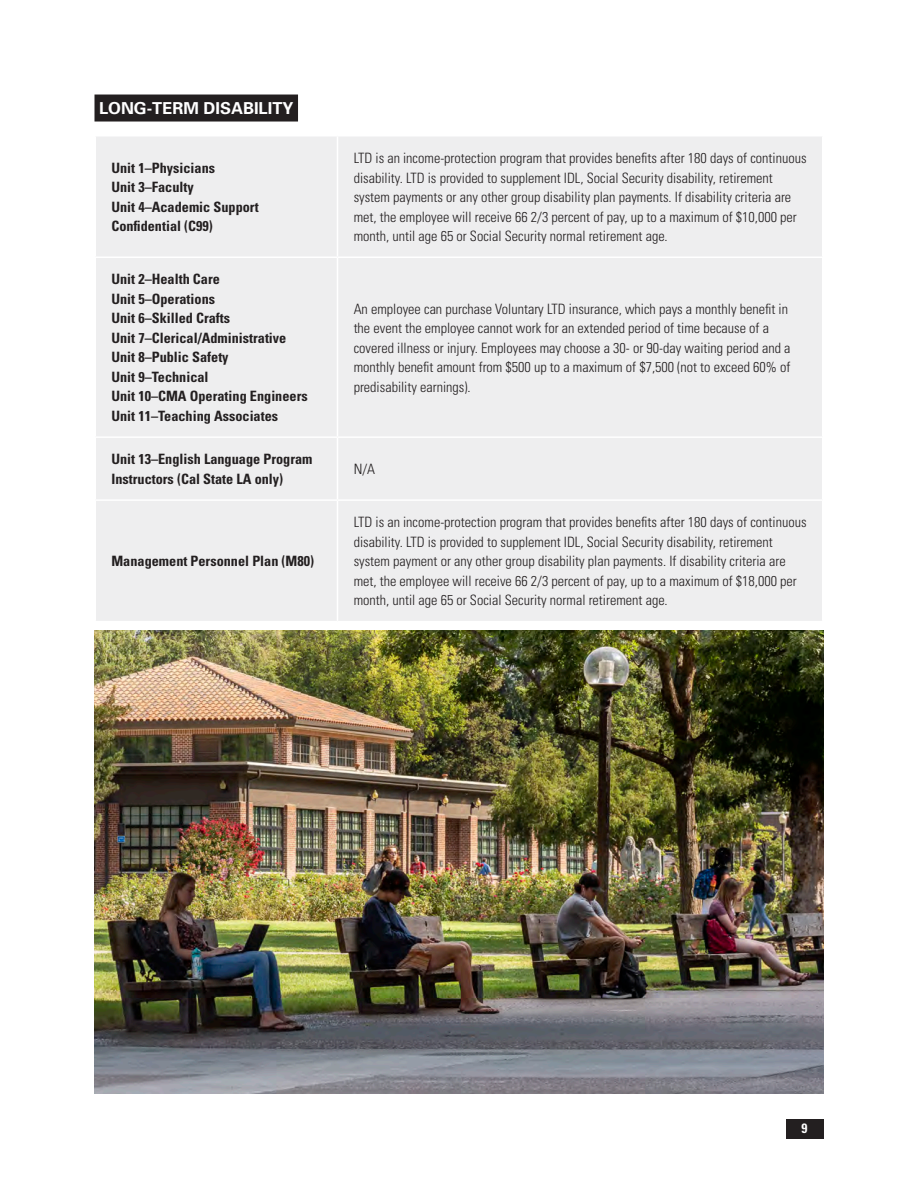
<style>
.page{position:relative;width:918px;height:1188px;background:#fff}
.page>*{position:absolute;margin:0;border:0;box-sizing:border-box;transform-origin:0 0}
.t1{font:700 16.5px "Univers";color:#fff}
.t2{font:300 condensed 14.25px/19.5px "Univers";color:#231f20}
.t3{font:700 condensed 14.25px/19.5px "Univers";color:#231f20}
.t4{font:700 condensed 13.5px "Univers";color:#fff}
</style>
<div class="page">
<div style="left:786px;top:1119px;width:38px;height:20px;background:#231f20"></div>
<div style="left:96px;top:137px;width:726px;height:484px;background:#eeeeef"></div>
<hr style="left:337px;top:136px;width:1px;height:121px;background:#fff">
<hr style="left:94px;top:257px;width:244px;height:1px;background:#fff">
<hr style="left:338px;top:257px;width:486px;height:1px;background:#fff">
<hr style="left:337px;top:258px;width:1px;height:178px;background:#fff">
<hr style="left:94px;top:436px;width:244px;height:2px;background:#fff">
<hr style="left:338px;top:436px;width:486px;height:2px;background:#fff">
<hr style="left:337px;top:438px;width:1px;height:61px;background:#fff">
<hr style="left:94px;top:499px;width:244px;height:2px;background:#fff">
<hr style="left:338px;top:499px;width:486px;height:2px;background:#fff">
<hr style="left:337px;top:501px;width:1px;height:120px;background:#fff">
<div style="left:94px;top:95px;width:204px;height:27px;background:#231f20"></div>
<img style="left:94px;top:631px;width:730px;height:463px">
<h3 class="t1" style="left:99px;top:98px;width:196px">LONG-TERM DISABILITY</h3>
<p class="t3" style="left:111px;top:158px;width:105px">Unit 1–Physicians</p>
<p class="t3" style="left:111px;top:177px;width:84px">Unit 3–Faculty</p>
<p class="t3" style="left:111px;top:197px;width:149px">Unit 4–Academic Support</p>
<p class="t3" style="left:111px;top:216px;width:103px">Confidential (C99)</p>
<p class="t3" style="left:111px;top:269px;width:110px">Unit 2–Health Care</p>
<p class="t3" style="left:111px;top:289px;width:105px">Unit 5–Operations</p>
<p class="t3" style="left:111px;top:308px;width:120px">Unit 6–Skilled Crafts</p>
<p class="t3" style="left:111px;top:328px;width:176px">Unit 7–Clerical/Administrative</p>
<p class="t3" style="left:111px;top:347px;width:119px">Unit 8–Public Safety</p>
<p class="t3" style="left:111px;top:367px;width:99px">Unit 9–Technical</p>
<p class="t3" style="left:111px;top:386px;width:198px">Unit 10–CMA Operating Engineers</p>
<p class="t3" style="left:111px;top:406px;width:168px">Unit 11–Teaching Associates</p>
<p class="t2" style="left:354px;top:148px;width:454px">LTD is an income-protection program that provides benefits after 180 days of continuous disability. LTD is provided to supplement IDL, Social Security disability, retirement system payments or any other group disability plan payments. If disability criteria are met, the employee will receive 66 2/3 percent of pay, up to a maximum of $10,000 per month, until age 65 or Social Security normal retirement age.</p>
<p class="t2" style="left:354px;top:299px;width:438px">An employee can purchase Voluntary LTD insurance, which pays a monthly benefit in the event the employee cannot work for an extended period of time because of a covered illness or injury. Employees may choose a 30- or 90-day waiting period and a monthly benefit amount from $500 up to a maximum of $7,500 (not to exceed 60% of predisability earnings).</p>
<p class="t3" style="left:111px;top:449px;width:203px">Unit 13–English Language Program<br>Instructors (Cal State LA only)</p>
<p class="t2" style="left:354px;top:459px;width:23px">N/A</p>
<p class="t3" style="left:111px;top:551px;width:204px">Management Personnel Plan (M80)</p>
<p class="t2" style="left:354px;top:512px;width:454px">LTD is an income-protection program that provides benefits after 180 days of continuous disability. LTD is provided to supplement IDL, Social Security disability, retirement system payment or any other group disability plan payments. If disability criteria are met, the employee will receive 66 2/3 percent of pay, up to a maximum of $18,000 per month, until age 65 or Social Security normal retirement age.</p>
<p class="t4" style="left:802px;top:1120px;width:7px">9</p>
</div>
